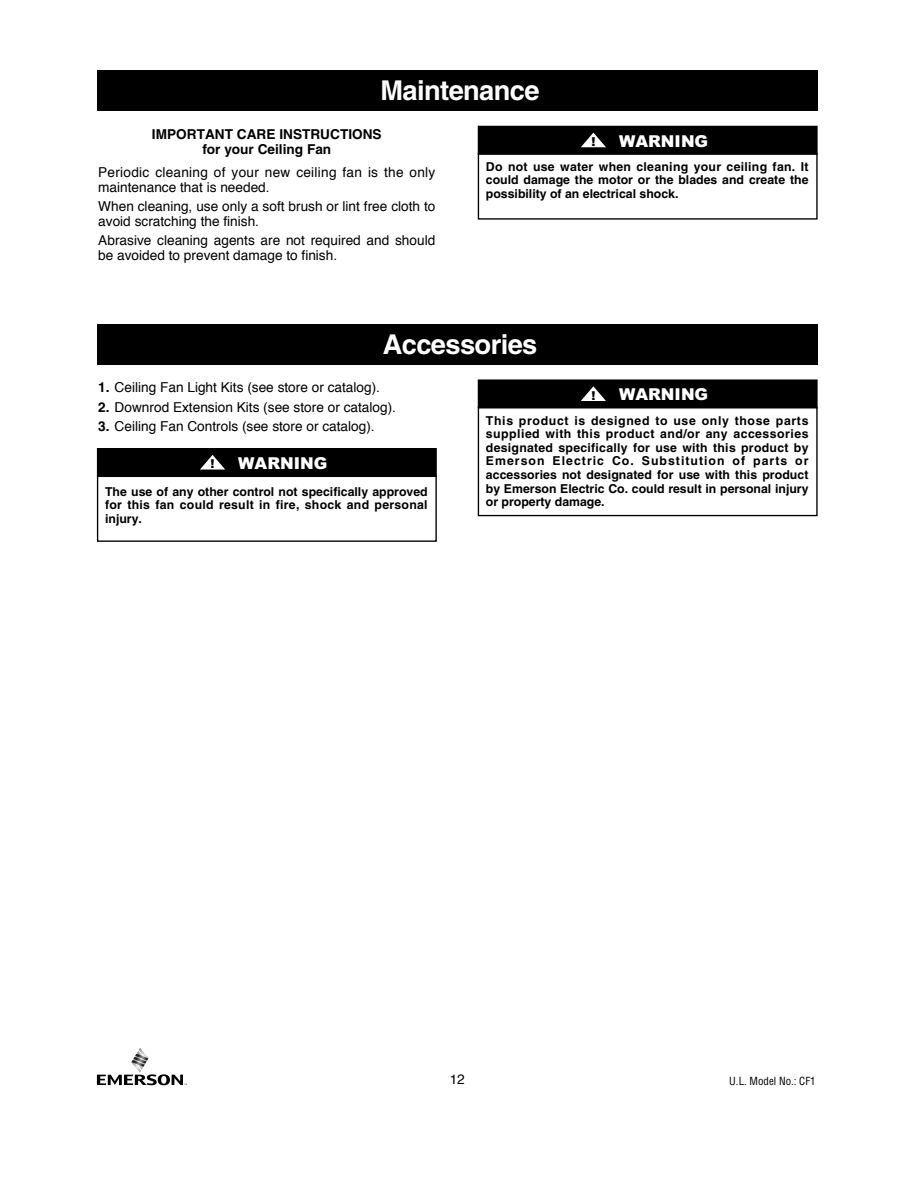
<style>
.page{position:relative;width:918px;height:1188px;background:#fff}
.page>*{position:absolute;margin:0;border:0;box-sizing:border-box;transform-origin:0 0}
.t1{font:700 27.3px "Helvetica";letter-spacing:-.02em;color:#fff}
.t2{font:900 16.35px "Arial";color:#fff}
.t3{font:13.65px/15px "Helvetica";color:#000}
.t4{font:13.65px/15px "Helvetica";letter-spacing:.02em;color:#000}
.t5{font:700 13.65px/15px "Helvetica";color:#000;text-align:center}
.t6{font:700 12.3px/13.6px "Helvetica";color:#000;text-align:justify}
.t7{font:900 12.3px "Arial";color:#000}
.t8{font:condensed 10.95px "Helvetica";color:#000}
.s1{font-weight:700}
</style>
<div class="page">
<div style="left:478px;top:407px;width:340px;height:109px;border:1px solid #000"></div>
<div style="left:479px;top:381px;width:337px;height:26px;background:#000"></div>
<div style="left:478px;top:379px;width:340px;height:30px;border:1px solid #000"></div>
<svg style="left:581px;top:386px;width:25px;height:15px"></svg>
<div style="left:97px;top:324px;width:721px;height:41px;background:#000"></div>
<div style="left:97px;top:475px;width:340px;height:67px;border:1px solid #000"></div>
<div style="left:98px;top:449px;width:337px;height:27px;background:#000"></div>
<div style="left:97px;top:448px;width:340px;height:29px;border:1px solid #000"></div>
<svg style="left:200px;top:455px;width:25px;height:15px"></svg>
<svg style="left:97px;top:1048px;width:90px;height:37px"></svg>
<div style="left:478px;top:153px;width:340px;height:67px;border:1px solid #000"></div>
<div style="left:479px;top:127px;width:337px;height:26px;background:#000"></div>
<div style="left:478px;top:126px;width:340px;height:29px;border:1px solid #000"></div>
<svg style="left:581px;top:133px;width:25px;height:14px"></svg>
<div style="left:97px;top:70px;width:721px;height:41px;background:#000"></div>
<h1 class="t1" style="left:380px;top:80px;width:161px">Maintenance</h1>
<p class="t5" style="left:152px;top:128px;width:231px">IMPORTANT CARE INSTRUCTIONS for your Ceiling Fan</p>
<p class="t4" style="left:98px;top:166px;width:339px">Periodic cleaning of your new ceiling fan is the only maintenance that is needed.</p>
<p class="t3" style="left:98px;top:200px;width:339px">When cleaning, use only a soft brush or lint free cloth to avoid scratching the finish.</p>
<p class="t3" style="left:98px;top:234px;width:339px">Abrasive cleaning agents are not required and should be avoided to prevent damage to finish.</p>
<p class="t7" style="left:591px;top:137px;width:6px">!</p>
<h2 class="t2" style="left:619px;top:135px;width:91px">WARNING</h2>
<p class="t6" style="left:486px;top:161px;width:324px">Do not use water when cleaning your ceiling fan. It could damage the motor or the blades and create the possibility of an electrical shock.</p>
<h1 class="t1" style="left:383px;top:334px;width:156px">Accessories</h1>
<p class="t3" style="left:98px;top:381px;width:283px"><span class="s1">1.</span> Ceiling Fan Light Kits (see store or catalog).</p>
<p class="t3" style="left:98px;top:400px;width:299px"><span class="s1">2.</span> Downrod Extension Kits (see store or catalog).</p>
<p class="t3" style="left:98px;top:419px;width:278px"><span class="s1">3.</span> Ceiling Fan Controls (see store or catalog).</p>
<p class="t7" style="left:211px;top:460px;width:6px">!</p>
<h2 class="t2" style="left:238px;top:457px;width:91px">WARNING</h2>
<p class="t6" style="left:105px;top:486px;width:324px">The use of any other control not specifically approved for this fan could result in fire, shock and personal injury.</p>
<p class="t7" style="left:591px;top:391px;width:6px">!</p>
<h2 class="t2" style="left:619px;top:389px;width:91px">WARNING</h2>
<p class="t6" style="left:486px;top:415px;width:324px">This product is designed to use only those parts supplied with this product and/or any accessories designated specifically for use with this product by Emerson Electric Co. Substitution of parts or accessories not designated for use with this product by Emerson Electric Co. could result in personal injury or property damage.</p>
<p class="t3" style="left:450px;top:1073px;width:17px">12</p>
<p class="t8" style="left:729px;top:1076px;width:88px">U.L. Model No.: CF1</p>
</div>
